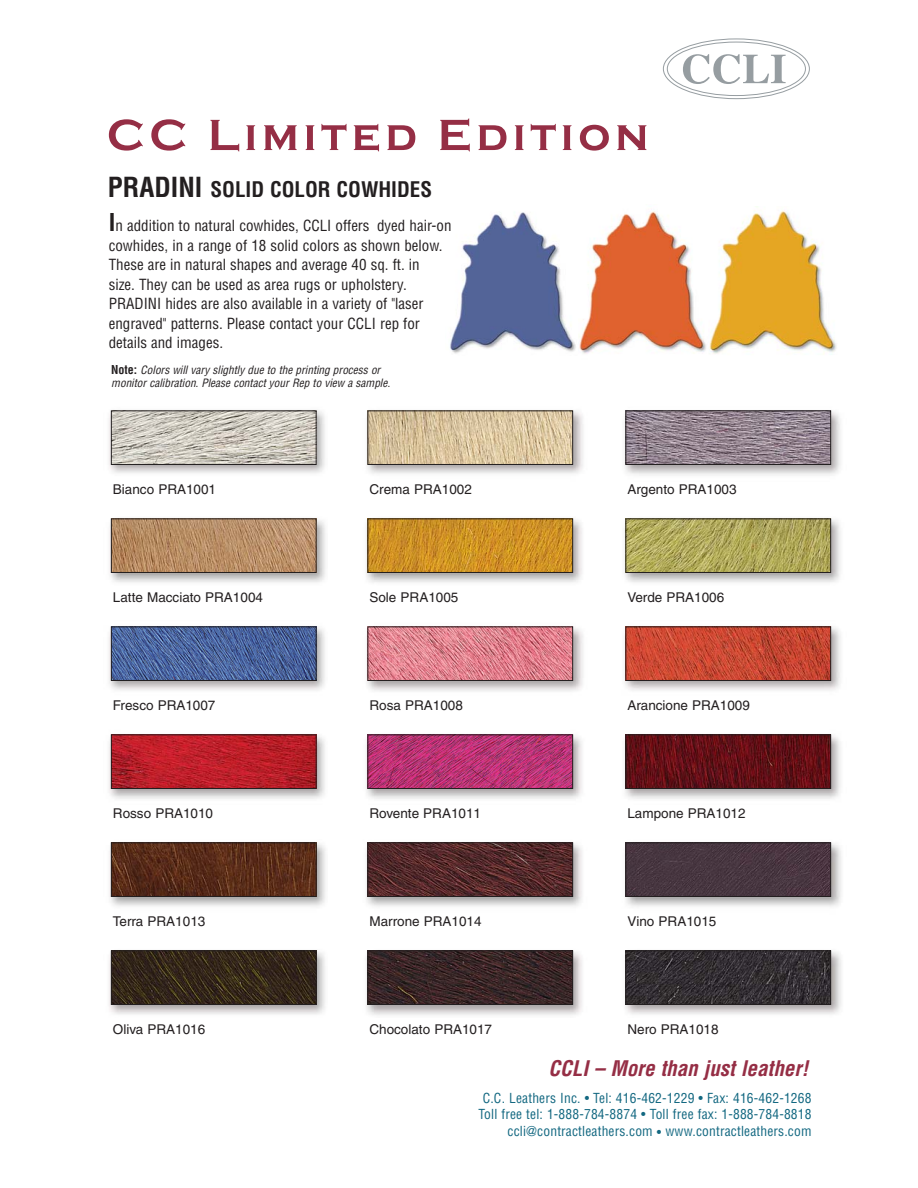
<style>
.page{position:relative;width:918px;height:1188px;background:#fff}
.page>*{position:absolute;margin:0;border:0;box-sizing:border-box;transform-origin:0 0}
.t1{font:italic 700 condensed 21px "Helvetica";color:#952e45}
.t2{font:700 condensed 21px "Helvetica";color:#231f20}
.t3{font:condensed 15px/19.5px "Helvetica";color:#231f20}
.t4{font:13.5px "Helvetica";color:#231f20}
.t5{font:condensed 13.5px/16.5px "Helvetica";letter-spacing:.015em;color:#136881;text-align:right}
.t6{font:italic condensed 11.25px/13.8px "Helvetica";color:#231f20}
.s1{font-size:27px}
.s2{font-weight:700;font-size:24px}
.s3{font-weight:700;font-style:normal;font-size:12px}
</style>
<div class="page">
<img style="left:108px;top:38px;width:733px;height:977px">
<img style="left:113px;top:413px;width:201px;height:50px">
<div style="left:111px;top:411px;width:205px;height:54px;border:1px solid #231f20"></div>
<img style="left:113px;top:521px;width:201px;height:50px">
<div style="left:111px;top:519px;width:205px;height:54px;border:1px solid #231f20"></div>
<img style="left:113px;top:629px;width:201px;height:50px">
<div style="left:111px;top:627px;width:205px;height:54px;border:1px solid #231f20"></div>
<img style="left:113px;top:737px;width:201px;height:50px">
<div style="left:111px;top:735px;width:205px;height:54px;border:1px solid #231f20"></div>
<img style="left:113px;top:845px;width:201px;height:50px">
<div style="left:111px;top:843px;width:205px;height:54px;border:1px solid #231f20"></div>
<img style="left:113px;top:953px;width:201px;height:50px">
<div style="left:111px;top:951px;width:205px;height:54px;border:1px solid #231f20"></div>
<img style="left:370px;top:413px;width:201px;height:50px">
<div style="left:368px;top:411px;width:205px;height:54px;border:1px solid #231f20"></div>
<img style="left:370px;top:521px;width:201px;height:50px">
<div style="left:368px;top:519px;width:205px;height:54px;border:1px solid #231f20"></div>
<img style="left:370px;top:629px;width:201px;height:50px">
<div style="left:368px;top:627px;width:205px;height:54px;border:1px solid #231f20"></div>
<img style="left:370px;top:737px;width:201px;height:50px">
<div style="left:368px;top:735px;width:205px;height:54px;border:1px solid #231f20"></div>
<img style="left:370px;top:845px;width:201px;height:50px">
<div style="left:368px;top:843px;width:205px;height:54px;border:1px solid #231f20"></div>
<img style="left:370px;top:953px;width:201px;height:50px">
<div style="left:368px;top:951px;width:205px;height:54px;border:1px solid #231f20"></div>
<img style="left:628px;top:413px;width:201px;height:50px">
<div style="left:626px;top:411px;width:205px;height:54px;border:1px solid #231f20"></div>
<img style="left:628px;top:521px;width:201px;height:50px">
<div style="left:626px;top:519px;width:205px;height:54px;border:1px solid #231f20"></div>
<img style="left:628px;top:629px;width:201px;height:50px">
<div style="left:626px;top:627px;width:205px;height:54px;border:1px solid #231f20"></div>
<img style="left:628px;top:737px;width:201px;height:50px">
<div style="left:626px;top:735px;width:205px;height:54px;border:1px solid #231f20"></div>
<img style="left:628px;top:845px;width:201px;height:50px">
<div style="left:626px;top:843px;width:205px;height:54px;border:1px solid #231f20"></div>
<img style="left:628px;top:953px;width:201px;height:50px">
<div style="left:626px;top:951px;width:205px;height:54px;border:1px solid #231f20"></div>
<img style="left:446px;top:201px;width:133px;height:157px">
<img style="left:578px;top:205px;width:259px;height:158px">
<svg style="left:663px;top:39px;width:147px;height:60px"></svg>
<svg style="left:109px;top:119px;width:34px;height:32px"></svg>
<svg style="left:151px;top:119px;width:34px;height:32px"></svg>
<svg style="left:210px;top:120px;width:29px;height:31px"></svg>
<svg style="left:246px;top:125px;width:9px;height:25px"></svg>
<svg style="left:264px;top:125px;width:33px;height:25px"></svg>
<svg style="left:306px;top:125px;width:8px;height:25px"></svg>
<svg style="left:321px;top:124px;width:26px;height:26px"></svg>
<svg style="left:354px;top:124px;width:25px;height:27px"></svg>
<svg style="left:387px;top:125px;width:28px;height:25px"></svg>
<svg style="left:440px;top:118px;width:30px;height:33px"></svg>
<svg style="left:479px;top:125px;width:27px;height:25px"></svg>
<svg style="left:515px;top:125px;width:9px;height:25px"></svg>
<svg style="left:531px;top:124px;width:25px;height:26px"></svg>
<svg style="left:563px;top:125px;width:9px;height:25px"></svg>
<svg style="left:580px;top:125px;width:29px;height:26px"></svg>
<svg style="left:617px;top:125px;width:29px;height:25px"></svg>
<div style="left:110px;top:362px;width:311px;height:43px;background:#fff"></div>
<h1 class="t2" style="left:108px;top:181px;width:326px"><span class="s1">PRADINI</span> SOLID COLOR COWHIDES</h1>
<p class="t3" style="left:109px;top:217px;width:344px"><span class="s2">I</span>n addition to natural cowhides, CCLI offers dyed hair-on cowhides, in a range of 18 solid colors as shown below.<br>These are in natural shapes and average 40 sq. ft. in<br>size. They can be used as area rugs or upholstery.<br>PRADINI hides are also available in a variety of "laser engraved" patterns. Please contact your CCLI rep for details and images.</p>
<p class="t6" style="left:111px;top:364px;width:283px"><span class="s3">N o t e :</span> Colors will vary slightly due to the printing process or monitor calibration. Please contact your Rep to view a sample.</p>
<p class="t4" style="left:113px;top:484px;width:105px">Bianco PRA1001</p>
<p class="t4" style="left:369px;top:484px;width:104px">Crema PRA1002</p>
<p class="t4" style="left:627px;top:484px;width:111px">Argento PRA1003</p>
<p class="t4" style="left:113px;top:592px;width:152px">Latte Macciato PRA1004</p>
<p class="t4" style="left:369px;top:592px;width:90px">Sole PRA1005</p>
<p class="t4" style="left:627px;top:592px;width:98px">Verde PRA1006</p>
<p class="t4" style="left:113px;top:700px;width:104px">Fresco PRA1007</p>
<p class="t4" style="left:369px;top:700px;width:95px">Rosa PRA1008</p>
<p class="t4" style="left:627px;top:700px;width:124px">Arancione PRA1009</p>
<p class="t4" style="left:113px;top:808px;width:102px">Rosso PRA1010</p>
<p class="t4" style="left:369px;top:808px;width:113px">Rovente PRA1011</p>
<p class="t4" style="left:627px;top:808px;width:120px">Lampone PRA1012</p>
<p class="t4" style="left:113px;top:916px;width:94px">Terra PRA1013</p>
<p class="t4" style="left:369px;top:916px;width:114px">Marrone PRA1014</p>
<p class="t4" style="left:627px;top:916px;width:90px">Vino PRA1015</p>
<p class="t4" style="left:113px;top:1024px;width:94px">Oliva PRA1016</p>
<p class="t4" style="left:369px;top:1024px;width:124px">Chocolato PRA1017</p>
<p class="t4" style="left:627px;top:1024px;width:93px">Nero PRA1018</p>
<h1 class="t1" style="left:549px;top:1060px;width:266px">CCLI – More than just leather!</h1>
<p class="t5" style="left:478px;top:1091px;width:335px">C.C. Leathers Inc. • Tel: 416-462-1229 • Fax: 416-462-1268<br>Toll free tel: 1-888-784-8874 • Toll free fax: 1-888-784-8818 ccli@contractleathers.com • www.contractleathers.com</p>
</div>
